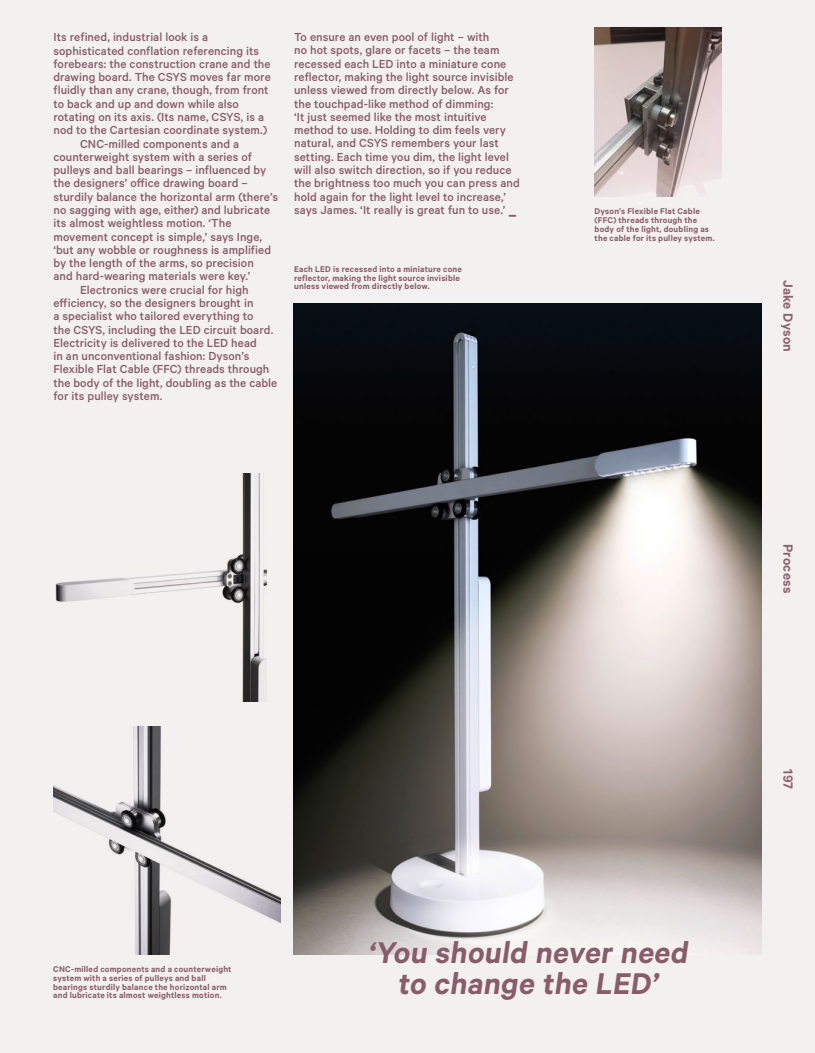
<style>
.page{position:relative;width:815px;height:1053px;background:#fff}
.page>*{position:absolute;margin:0;border:0;box-sizing:border-box;transform-origin:0 0}
.t1{font:600 33.75px/31px "Calibre";color:#895c6c;text-align:center}
.t2{font:600 15px "Calibre";letter-spacing:.02em;color:#895c6c}
.t3{font:500 13.12px/13.2px "Calibre";letter-spacing:.005em;color:#895c6c}
.t4{font:600 9.38px/8.9px "Calibre";letter-spacing:.02em;color:#895c6c}
.s1{font-size:21.25px}
</style>
<div class="page">
<div style="left:0;top:0;width:815px;height:1052px;background:#f3f1f0"></div>
<img style="left:595px;top:28px;width:127px;height:168px">
<img style="left:53px;top:726px;width:228px;height:228px">
<img style="left:55px;top:473px;width:211px;height:228px">
<img style="left:294px;top:303px;width:468px;height:651px">
<p class="t3" style="left:53px;top:30px;width:156px">Its refined, industrial look is a</p>
<p class="t3" style="left:53px;top:43px;width:207px">sophisticated conflation referencing its</p>
<p class="t3" style="left:53px;top:57px;width:219px">forebears: the construction crane and the</p>
<p class="t3" style="left:53px;top:70px;width:219px">drawing board. The CSYS moves far more</p>
<p class="t3" style="left:53px;top:83px;width:217px">fluidly than any crane, though, from front</p>
<p class="t3" style="left:53px;top:97px;width:187px">to back and up and down while also</p>
<p class="t3" style="left:53px;top:110px;width:212px">rotating on its axis. (Its name, CSYS, is a</p>
<p class="t3" style="left:53px;top:123px;width:215px">nod to the Cartesian coordinate system.)</p>
<p class="t3" style="left:80px;top:136px;width:161px">CNC-milled components and a</p>
<p class="t3" style="left:53px;top:150px;width:200px">counterweight system with a series of</p>
<p class="t3" style="left:53px;top:163px;width:214px">pulleys and ball bearings – influenced by</p>
<p class="t3" style="left:53px;top:176px;width:196px">the designers’ office drawing board –</p>
<p class="t3" style="left:53px;top:190px;width:226px">sturdily balance the horizontal arm (there’s</p>
<p class="t3" style="left:53px;top:203px;width:218px">no sagging with age, either) and lubricate</p>
<p class="t3" style="left:53px;top:216px;width:179px">its almost weightless motion. ‘The</p>
<p class="t3" style="left:53px;top:229px;width:210px">movement concept is simple,’ says Inge,</p>
<p class="t3" style="left:53px;top:243px;width:219px">‘but any wobble or roughness is amplified</p>
<p class="t3" style="left:53px;top:256px;width:202px">by the length of the arms, so precision</p>
<p class="t3" style="left:53px;top:269px;width:199px">and hard-wearing materials were key.’</p>
<p class="t3" style="left:80px;top:282px;width:170px">Electronics were crucial for high</p>
<p class="t3" style="left:53px;top:296px;width:202px">efficiency, so the designers brought in</p>
<p class="t3" style="left:53px;top:309px;width:202px">a specialist who tailored everything to</p>
<p class="t3" style="left:53px;top:322px;width:221px">the CSYS, including the LED circuit board.</p>
<p class="t3" style="left:53px;top:336px;width:205px">Electricity is delivered to the LED head</p>
<p class="t3" style="left:53px;top:349px;width:197px">in an unconventional fashion: Dyson’s</p>
<p class="t3" style="left:53px;top:362px;width:217px">Flexible Flat Cable (FFC) threads through</p>
<p class="t3" style="left:53px;top:375px;width:225px">the body of the light, doubling as the cable</p>
<p class="t3" style="left:53px;top:389px;width:110px">for its pulley system.</p>
<p class="t3" style="left:294px;top:30px;width:227px">To ensure an even pool of light – with<br>no hot spots, glare or facets – the team recessed each LED into a miniature cone reflector, making the light source invisible unless viewed from directly below. As for the touchpad-like method of dimming:<br>‘It just seemed like the most intuitive method to use. Holding to dim feels very natural, and CSYS remembers your last setting. Each time you dim, the light level will also switch direction, so if you reduce the brightness too much you can press and hold again for the light level to increase,’ says James. ‘It really is great fun to use.’ <span class="s1">_</span></p>
<p class="t4" style="left:294px;top:264px;width:169px">Each LED is recessed into a miniature cone reflector, making the light source invisible unless viewed from directly below.</p>
<p class="t4" style="left:595px;top:206px;width:122px">Dyson’s Flexible Flat Cable (FFC) threads through the body of the light, doubling as the cable for its pulley system.</p>
<p class="t2" style="left:797px;top:280px;width:74px;rotate:90deg">Jake Dyson</p>
<p class="t2" style="left:797px;top:544px;width:51px;rotate:90deg">Process</p>
<p class="t4" style="left:53px;top:964px;width:180px">CNC-milled components and a counterweight system with a series of pulleys and ball bearings sturdily balance the horizontal arm and lubricate its almost weightless motion.</p>
<h1 class="t1" style="left:368px;top:935px;width:327px">‘You should never need to change the LED’</h1>
<p class="t2" style="left:797px;top:769px;width:22px;rotate:90deg">197</p>
</div>
